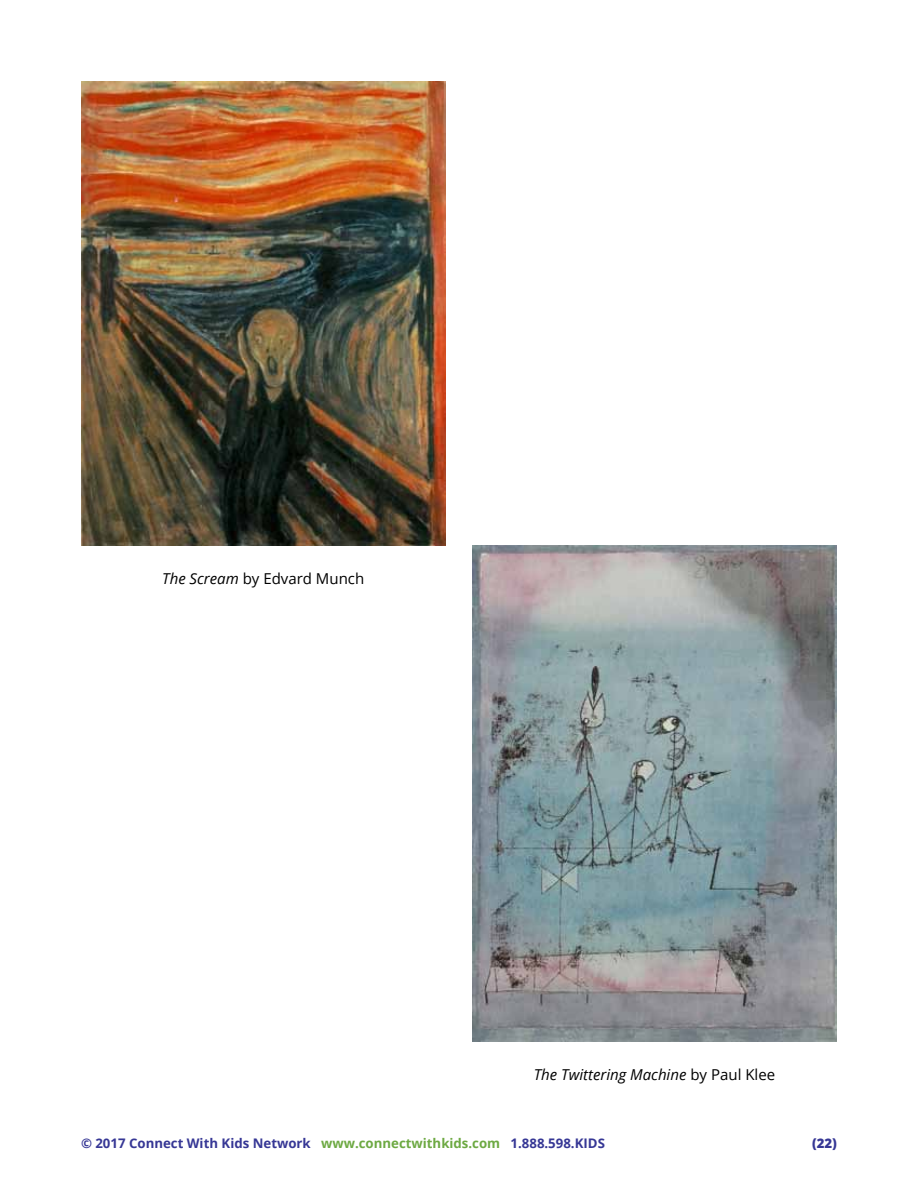
<style>
.page{position:relative;width:918px;height:1188px;background:#fff}
.page>*{position:absolute;margin:0;border:0;box-sizing:border-box;transform-origin:0 0}
.t1{font:italic 15px "Open Sans";color:#000}
.t2{font:15px "Open Sans";color:#000}
.t3{font:700 13.2px "Open Sans";color:#363795}
.t4{font:800 13.2px "Open Sans";color:#363795}
.s1{font-style:italic}
.s2{font-style:normal}
.s3{color:#6da943}
</style>
<div class="page">
<img style="left:472px;top:545px;width:365px;height:496px">
<img style="left:81px;top:81px;width:365px;height:464px">
<p class="t2" style="left:162px;top:568px;width:204px"><span class="s1">The Scream</span> by Edvard Munch</p>
<p class="t1" style="left:534px;top:1064px;width:243px">The Twittering Machine <span class="s2">by Paul Klee</span></p>
<p class="t3" style="left:81px;top:1133px;width:525px">© 2017 Connect With Kids Network <span class="s3">www.connectwithkids.com</span> 1.888.598.KIDS</p>
<p class="t4" style="left:812px;top:1133px;width:26px">(22)</p>
</div>
